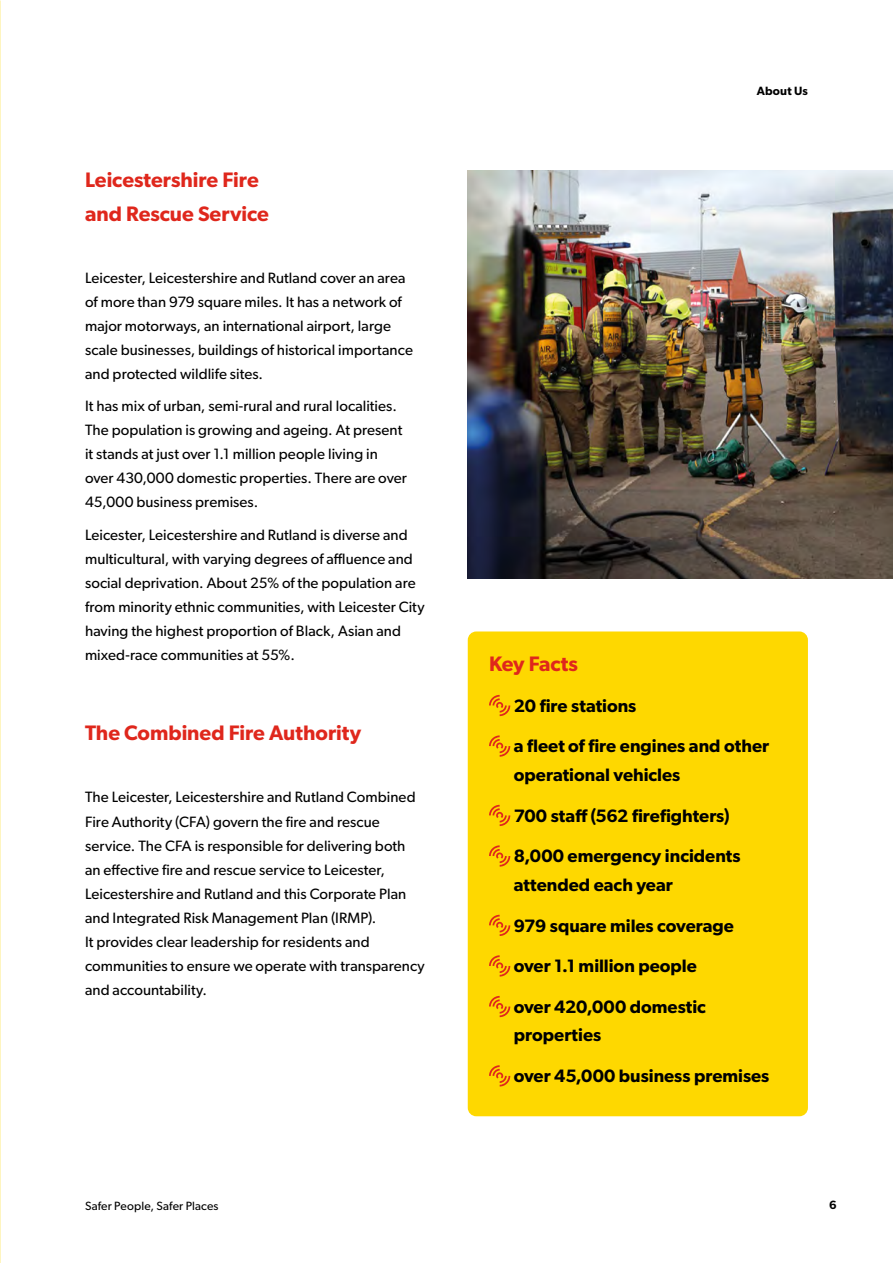
<style>
.page{position:relative;width:893px;height:1263px;background:#fff}
.page>*{position:absolute;margin:0;border:0;box-sizing:border-box;transform-origin:0 0}
.t1{font:600 21px/33.6px "Gibson";color:#df271c}
.t2{font:600 18px/28.8px "Gibson";color:#000}
.t3{font:15px/24px "Gibson";letter-spacing:.005em;color:#000}
.t4{font:12px "Gibson";letter-spacing:.015em;color:#000}
.t5{font:600 12px "Gibson";letter-spacing:.015em;color:#000}
</style>
<div class="page">
<img style="left:0;top:0;width:1px;height:1263px">
<div style="left:468px;top:631px;width:340px;height:485px;background:#fed800;border-radius:9px"></div>
<svg style="left:489px;top:695px;width:21px;height:21px"></svg>
<svg style="left:489px;top:735px;width:21px;height:22px"></svg>
<svg style="left:489px;top:805px;width:21px;height:21px"></svg>
<svg style="left:489px;top:845px;width:21px;height:22px"></svg>
<svg style="left:489px;top:915px;width:21px;height:21px"></svg>
<svg style="left:489px;top:955px;width:21px;height:21px"></svg>
<svg style="left:489px;top:996px;width:21px;height:21px"></svg>
<svg style="left:489px;top:1065px;width:21px;height:21px"></svg>
<img style="left:468px;top:170px;width:425px;height:408px">
<h1 class="t1" style="left:85px;top:162px;width:185px">Leicestershire Fire and Rescue Service</h1>
<p class="t3" style="left:85px;top:265px;width:329px">Leicester, Leicestershire and Rutland cover an area of more than 979 square miles. It has a network of major motorways, an international airport, large scale businesses, buildings of historical importance and protected wildlife sites.</p>
<p class="t3" style="left:85px;top:394px;width:323px">It has mix of urban, semi-rural and rural localities.<br>The population is growing and ageing. At present it stands at just over 1.1 million people living in over 430,000 domestic properties. There are over 45,000 business premises.</p>
<p class="t3" style="left:85px;top:522px;width:341px">Leicester, Leicestershire and Rutland is diverse and multicultural, with varying degrees of affluence and social deprivation. About 25% of the population are from minority ethnic communities, with Leicester City having the highest proportion of Black, Asian and mixed-race communities at 55%.</p>
<h1 class="t1" style="left:85px;top:716px;width:278px">The Combined Fire Authority</h1>
<p class="t3" style="left:85px;top:785px;width:341px">The Leicester, Leicestershire and Rutland Combined Fire Authority (CFA) govern the fire and rescue service. The CFA is responsible for delivering both an effective fire and rescue service to Leicester, Leicestershire and Rutland and this Corporate Plan and Integrated Risk Management Plan (IRMP).<br>It provides clear leadership for residents and communities to ensure we operate with transparency and accountability.</p>
<p class="t5" style="left:757px;top:83px;width:53px">About Us</p>
<h1 class="t1" style="left:489px;top:646px;width:91px">Key Facts</h1>
<p class="t2" style="left:514px;top:691px;width:124px">20 fire stations</p>
<p class="t2" style="left:514px;top:731px;width:257px">a fleet of fire engines and other operational vehicles</p>
<p class="t2" style="left:514px;top:800px;width:217px">700 staff (562 firefighters)</p>
<p class="t2" style="left:514px;top:841px;width:228px">8,000 emergency incidents attended each year</p>
<p class="t2" style="left:514px;top:910px;width:222px">979 square miles coverage</p>
<p class="t2" style="left:514px;top:951px;width:185px">over 1.1 million people</p>
<p class="t2" style="left:514px;top:992px;width:194px">over 420,000 domestic properties</p>
<p class="t2" style="left:514px;top:1061px;width:257px">over 45,000 business premises</p>
<p class="t4" style="left:85px;top:1199px;width:135px">Safer People, Safer Places</p>
<p class="t5" style="left:829px;top:1197px;width:9px">6</p>
</div>
